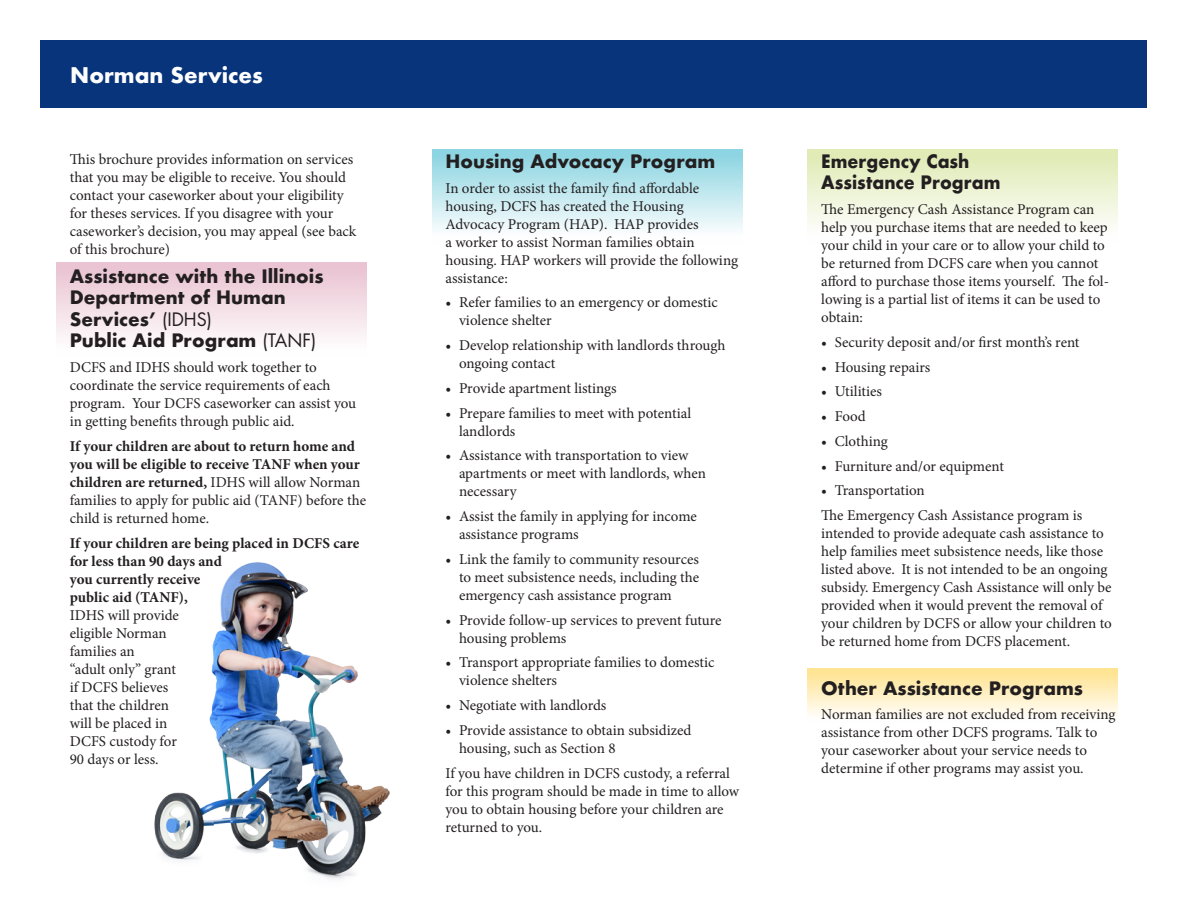
<style>
.page{position:relative;width:1188px;height:918px;background:#fff}
.page>*{position:absolute;margin:0;border:0;box-sizing:border-box;transform-origin:0 0}
.Subtitle{font:700 21px "Futura";color:#fff}
.Normal_wrd_1{font:700 18px/21.6px "Futura";color:#231f20}
.Normal_wrd_1-2{font:700 18px/21.6px "Futura";color:#231f20;scale:.94 1}
.Normal_wrd_1-3{font:15px/18px "Minion Pro";letter-spacing:-.005em;color:#231f20}
.Normal_wrd_1-4{font:700 15px/18px "Minion Pro";color:#231f20}
.s1{font-weight:400}
.s2{font-weight:700}
</style>
<div class="page">
<div style="left:56px;top:262px;width:311px;height:95px;background:linear-gradient(to bottom,#e8c0cf,#fff)"></div>
<div style="left:432px;top:149px;width:310px;height:94px;background:linear-gradient(to bottom,#86d2e0,#fff)"></div>
<div style="left:808px;top:149px;width:310px;height:94px;background:linear-gradient(to bottom,#dee9b0,#fff)"></div>
<div style="left:808px;top:669px;width:310px;height:54px;background:linear-gradient(to bottom,#ffe28c,#fff)"></div>
<img style="left:154px;top:562px;width:236px;height:317px">
<div style="left:40px;top:40px;width:1108px;height:68px;background:#08347b"></div>
<p class="Subtitle" style="left:70px;top:60px;width:194px">Norman Services</p>
<p class="Normal_wrd_1-3" style="left:70px;top:151px;width:288px">This brochure provides information on services that you may be eligible to receive. You should contact your caseworker about your eligibility for theses services. If you disagree with your caseworker’s decision, you may appeal (see back of this brochure)</p>
<p class="Normal_wrd_1" style="left:70px;top:265px;width:255px">Assistance with the Illinois<br>Department of Human<br>Services’ <span class="s1">(IDHS)<br></span>Public Aid Program <span class="s1">(TANF)</span></p>
<p class="Normal_wrd_1-3" style="left:70px;top:358px;width:288px">DCFS and IDHS should work together to coordinate the service requirements of each program. Your DCFS caseworker can assist you in getting benefits through public aid.</p>
<p class="Normal_wrd_1-4" style="left:70px;top:437px;width:298px">If your children are about to return home and you will be eligible to receive TANF when your children are returned, <span class="s1">IDHS will allow Norman families to apply for public aid (TANF) before the child is returned home.</span></p>
<p class="Normal_wrd_1-3" style="left:70px;top:534px;width:291px"><span class="s2">If your children are being placed in DCFS care for less than 90 days and<br>you currently receive<br>public aid (TANF),<br></span>IDHS will provide<br>eligible Norman<br>families an<br>“adult only” grant<br>if DCFS believes<br>that the children<br>will be placed in<br>DCFS custody for<br>90 days or less.</p>
<p class="Normal_wrd_1" style="left:446px;top:150px;width:271px">Housing Advocacy Program</p>
<p class="Normal_wrd_1-3" style="left:446px;top:179px;width:294px">In order to assist the family find affordable housing, DCFS has created the Housing Advocacy Program (HAP). HAP provides<br>a worker to assist Norman families obtain housing. HAP workers will provide the following assistance:</p>
<p class="Normal_wrd_1-3" style="left:459px;top:294px;width:260px;text-indent:-14px">• Refer families to an emergency or domestic violence shelter</p>
<p class="Normal_wrd_1-3" style="left:459px;top:336px;width:268px;text-indent:-14px">• Develop relationship with landlords through ongoing contact</p>
<p class="Normal_wrd_1-3" style="left:446px;top:379px;width:173px">• Provide apartment listings</p>
<p class="Normal_wrd_1-3" style="left:459px;top:404px;width:234px;text-indent:-14px">• Prepare families to meet with potential landlords</p>
<p class="Normal_wrd_1-3" style="left:459px;top:447px;width:248px;text-indent:-14px">• Assistance with transportation to view apartments or meet with landlords, when necessary</p>
<p class="Normal_wrd_1-3" style="left:459px;top:507px;width:239px;text-indent:-14px">• Assist the family in applying for income assistance programs</p>
<p class="Normal_wrd_1-3" style="left:459px;top:550px;width:242px;text-align:justify;text-indent:-14px">• Link the family to community resources to meet subsistence needs, including the emergency cash assistance program</p>
<p class="Normal_wrd_1-3" style="left:459px;top:611px;width:264px;text-indent:-14px">• Provide follow-up services to prevent future housing problems</p>
<p class="Normal_wrd_1-3" style="left:459px;top:654px;width:257px;text-indent:-14px">• Transport appropriate families to domestic violence shelters</p>
<p class="Normal_wrd_1-3" style="left:446px;top:696px;width:162px">• Negotiate with landlords</p>
<p class="Normal_wrd_1-3" style="left:459px;top:721px;width:234px;text-indent:-14px">• Provide assistance to obtain subsidized housing, such as Section 8</p>
<p class="Normal_wrd_1-3" style="left:446px;top:764px;width:295px">If you have children in DCFS custody, a referral for this program should be made in time to allow you to obtain housing before your children are returned to you.</p>
<p class="Normal_wrd_1-2" style="left:821px;top:150px;width:192px">Emergency Cash<br>Assistance Program</p>
<p class="Normal_wrd_1-3" style="left:821px;top:200px;width:289px">The Emergency Cash Assistance Program can help you purchase items that are needed to keep your child in your care or to allow your child to be returned from DCFS care when you cannot afford to purchase those items yourself. The fol&shy;lowing is a partial list of items it can be used to obtain:</p>
<p class="Normal_wrd_1-3" style="left:821px;top:333px;width:260px">• Security deposit and/or first month’s rent</p>
<p class="Normal_wrd_1-3" style="left:821px;top:358px;width:111px">• Housing repairs</p>
<p class="Normal_wrd_1-3" style="left:821px;top:383px;width:62px">• Utilities</p>
<p class="Normal_wrd_1-3" style="left:821px;top:407px;width:46px">• Food</p>
<p class="Normal_wrd_1-3" style="left:821px;top:432px;width:68px">• Clothing</p>
<p class="Normal_wrd_1-3" style="left:821px;top:457px;width:184px">• Furniture and/or equipment</p>
<p class="Normal_wrd_1-3" style="left:821px;top:482px;width:105px">• Transportation</p>
<p class="Normal_wrd_1-3" style="left:821px;top:506px;width:292px">The Emergency Cash Assistance program is intended to provide adequate cash assistance to help families meet subsistence needs, like those listed above. It is not intended to be an ongoing subsidy. Emergency Cash Assistance will only be provided when it would prevent the removal of your children by DCFS or allow your children to be returned home from DCFS placement.</p>
<p class="Normal_wrd_1" style="left:821px;top:677px;width:263px">Other Assistance Programs</p>
<p class="Normal_wrd_1-3" style="left:821px;top:706px;width:296px">Norman families are not excluded from receiving assistance from other DCFS programs. Talk to your caseworker about your service needs to determine if other programs may assist you.</p>
</div>
